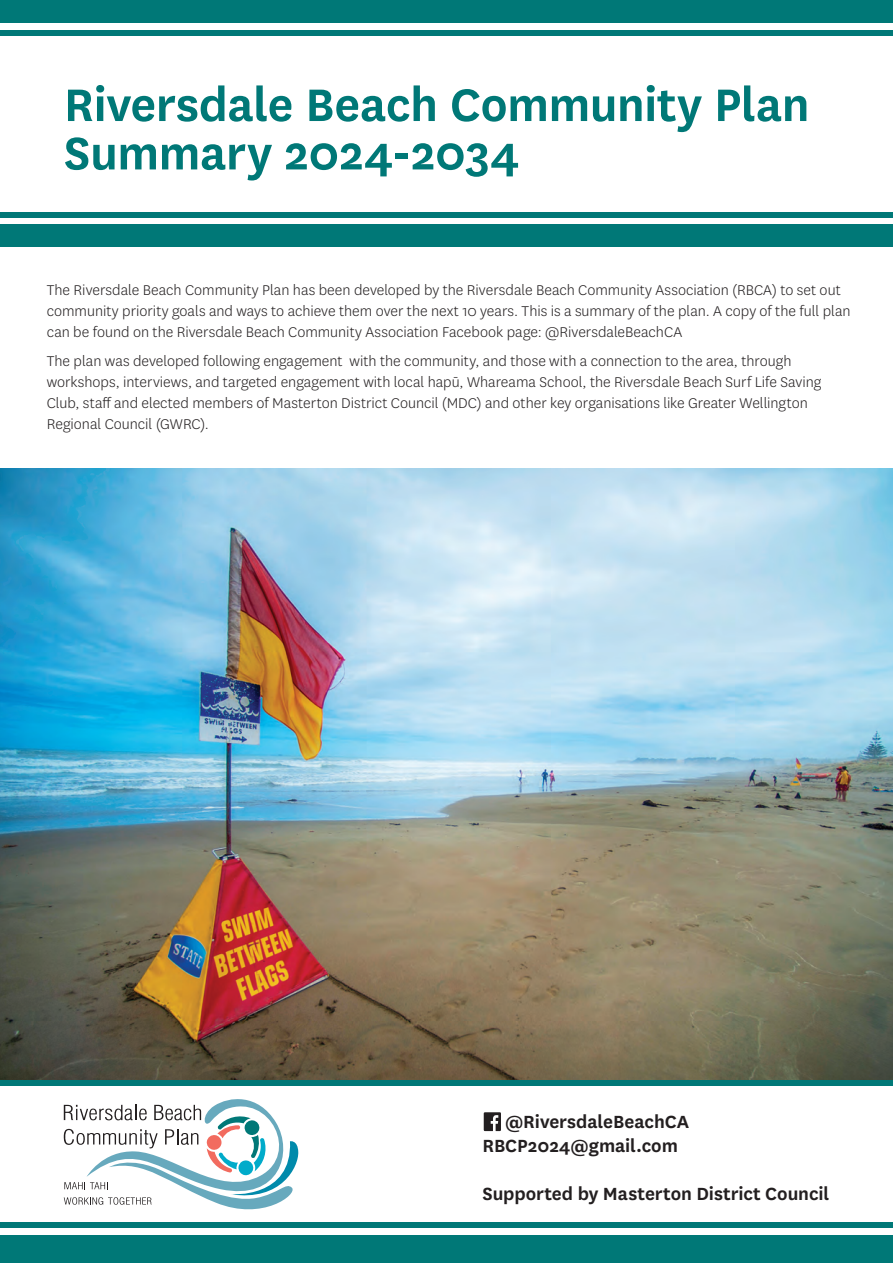
<style>
.page{position:relative;width:893px;height:1263px;background:#fff}
.page>*{position:absolute;margin:0;border:0;box-sizing:border-box;transform-origin:0 0}
.t1{font:600 53.25px/48.4px "National";letter-spacing:-.01em;color:#007877}
.t2{font:600 20.55px/23.5px "National";letter-spacing:-.005em;color:#231f20}
.t3{font:300 16.5px/21px "National";color:#231f20}
</style>
<div class="page">
<img style="left:0;top:468px;width:893px;height:612px">
<svg style="left:64px;top:1099px;width:235px;height:111px"></svg>
<div style="left:0;top:1080px;width:893px;height:6px;background:#007877"></div>
<div style="left:0;top:1235px;width:893px;height:28px;background:#007877"></div>
<div style="left:0;top:1223px;width:893px;height:5px;background:#007877"></div>
<div style="left:0;top:224px;width:892px;height:23px;background:#007877"></div>
<div style="left:0;top:212px;width:893px;height:5px;background:#007877"></div>
<div style="left:0;top:0;width:893px;height:23px;background:#007877"></div>
<div style="left:0;top:30px;width:893px;height:5px;background:#007877"></div>
<svg style="left:484px;top:1112px;width:17px;height:19px"></svg>
<h1 class="t1" style="left:64px;top:77px;width:747px">Riversdale Beach Community Plan<br>Summary 2024-2034</h1>
<p class="t3" style="left:47px;top:279px;width:805px">The Riversdale Beach Community Plan has been developed by the Riversdale Beach Community Association (RBCA) to set out community priority goals and ways to achieve them over the next 10 years. This is a summary of the plan. A copy of the full plan can be found on the Riversdale Beach Community Association Facebook page: @RiversdaleBeachCA</p>
<p class="t3" style="left:47px;top:350px;width:776px">The plan was developed following engagement with the community, and those with a connection to the area, through workshops, interviews, and targeted engagement with local hapū, Whareama School, the Riversdale Beach Surf Life Saving Club, staff and elected members of Masterton District Council (MDC) and other key organisations like Greater Wellington Regional Council (GWRC).</p>
<p class="t2" style="left:482px;top:1108px;width:208px;text-indent:23px">@RiversdaleBeachCA<br>RBCP2024@gmail.com</p>
<p class="t2" style="left:482px;top:1180px;width:348px">Supported by Masterton District Council</p>
</div>
